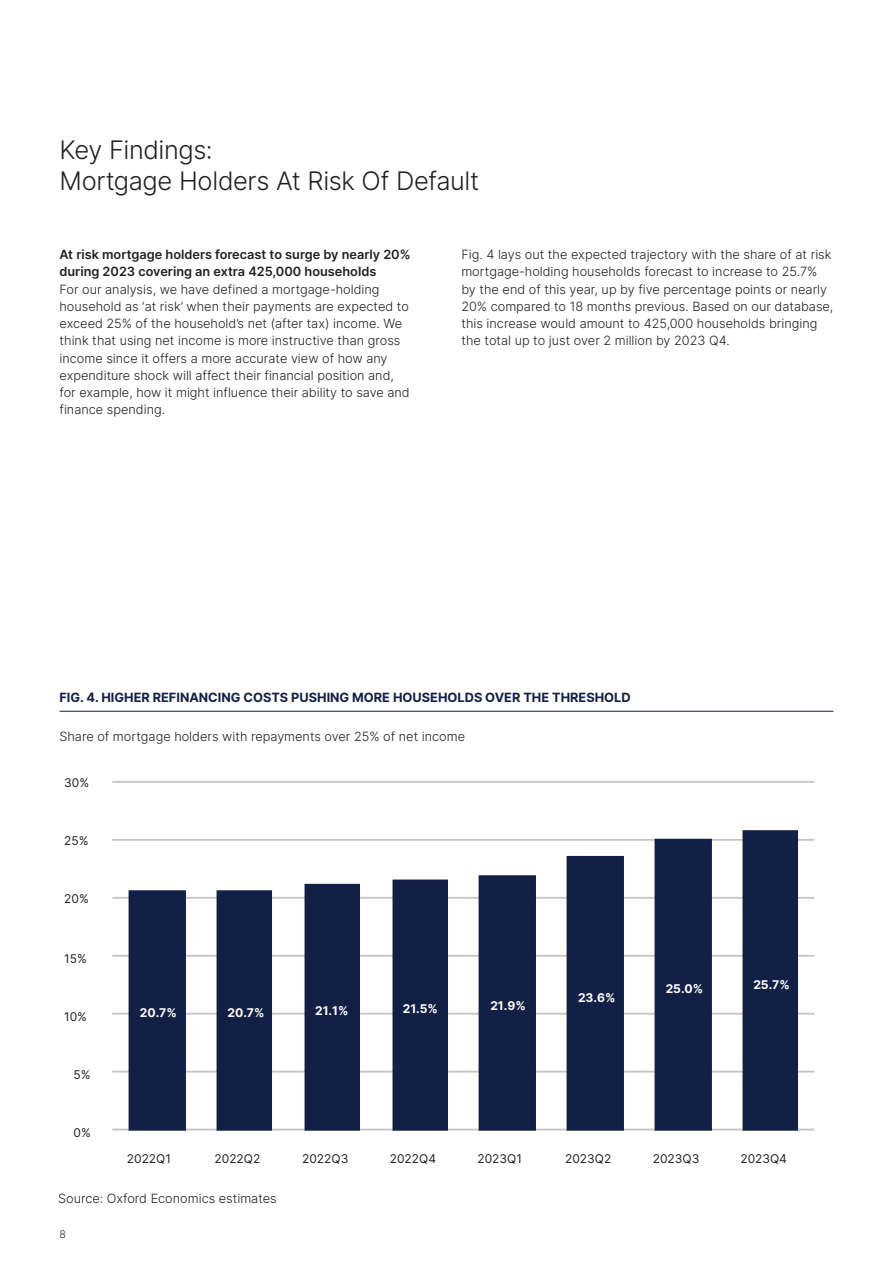
<style>
.page{position:relative;width:893px;height:1263px;background:#fff}
.page>*{position:absolute;margin:0;border:0;box-sizing:border-box;transform-origin:0 0}
.t1{font:300 25.5px/31.5px "Inter";letter-spacing:-.015em;color:#231f20}
.t2{font:300 12.75px/17.2px "Inter";color:#231f20}
.t3{font:600 12.75px/17.2px "Inter";color:#231f20}
.t4{font:700 12.75px "Inter";color:#122046}
.t5{font:12px "Inter";color:#231f20}
.t6{font:700 12px "Inter";color:#fff}
.t7{font:300 10.5px "Inter";color:#231f20}
</style>
<div class="page">
<hr style="left:60px;top:711px;width:773px;height:1px;background:#122046">
<hr style="left:112px;top:1071px;width:702px;height:1px;background:#c5c5c1">
<hr style="left:112px;top:1013px;width:702px;height:1px;background:#c5c5c1">
<hr style="left:112px;top:955px;width:702px;height:2px;background:#c5c5c1">
<hr style="left:112px;top:897px;width:702px;height:2px;background:#c5c5c1">
<hr style="left:112px;top:839px;width:702px;height:2px;background:#c5c5c1">
<hr style="left:112px;top:781px;width:702px;height:2px;background:#c5c5c1">
<hr style="left:112px;top:1129px;width:702px;height:1px;background:#c5c5c1">
<svg style="left:129px;top:830px;width:669px;height:301px;fill:#122046"></svg>
<p class="t1" style="left:60px;top:133px;width:421px">Key Findings:<br>Mortgage Holders At Risk Of Default</p>
<p class="t3" style="left:60px;top:246px;width:352px">At risk mortgage holders forecast to surge by nearly 20% during 2023 covering an extra 425,000 households</p>
<p class="t2" style="left:60px;top:280px;width:352px">For our analysis, we have defined a mortgage-holding household as ‘at risk’ when their payments are expected to exceed 25% of the household’s net (after tax) income. We think that using net income is more instructive than gross income since it offers a more accurate view of how any expenditure shock will affect their financial position and, for example, how it might influence their ability to save and finance spending.</p>
<p class="t2" style="left:461px;top:246px;width:374px">Fig. 4 lays out the expected trajectory with the share of at risk mortgage-holding households forecast to increase to 25.7% by the end of this year, up by five percentage points or nearly 20% compared to 18 months previous. Based on our database, this increase would amount to 425,000 households bringing the total up to just over 2 million by 2023 Q4.</p>
<p class="t4" style="left:60px;top:688px;width:573px">FIG. 4. HIGHER REFINANCING COSTS PUSHING MORE HOUSEHOLDS OVER THE THRESHOLD</p>
<p class="t2" style="left:60px;top:728px;width:407px">Share of mortgage holders with repayments over 25% of net income</p>
<p class="t5" style="left:64px;top:774px;width:26px">30%</p>
<p class="t5" style="left:64px;top:832px;width:26px">25%</p>
<p class="t5" style="left:64px;top:890px;width:26px">20%</p>
<p class="t5" style="left:64px;top:950px;width:24px">15%</p>
<p class="t5" style="left:64px;top:1008px;width:24px">10%</p>
<p class="t5" style="left:74px;top:1066px;width:19px">5%</p>
<p class="t5" style="left:74px;top:1124px;width:19px">0%</p>
<p class="t6" style="left:140px;top:1004px;width:38px">20.7%</p>
<p class="t6" style="left:227px;top:1004px;width:38px">20.7%</p>
<p class="t6" style="left:315px;top:1002px;width:35px">21.1%</p>
<p class="t6" style="left:403px;top:999px;width:37px">21.5%</p>
<p class="t6" style="left:490px;top:997px;width:37px">21.9%</p>
<p class="t6" style="left:578px;top:989px;width:39px">23.6%</p>
<p class="t6" style="left:666px;top:980px;width:39px">25.0%</p>
<p class="t6" style="left:753px;top:976px;width:38px">25.7%</p>
<p class="t5" style="left:127px;top:1150px;width:46px">2022Q1</p>
<p class="t5" style="left:214px;top:1150px;width:47px">2022Q2</p>
<p class="t5" style="left:302px;top:1150px;width:48px">2022Q3</p>
<p class="t5" style="left:390px;top:1150px;width:48px">2022Q4</p>
<p class="t5" style="left:477px;top:1150px;width:46px">2023Q1</p>
<p class="t5" style="left:565px;top:1150px;width:48px">2023Q2</p>
<p class="t5" style="left:653px;top:1150px;width:48px">2023Q3</p>
<p class="t5" style="left:740px;top:1150px;width:48px">2023Q4</p>
<p class="t2" style="left:58px;top:1190px;width:220px">Source: Oxford Economics estimates</p>
<p class="t7" style="left:60px;top:1227px;width:8px">8</p>
</div>
